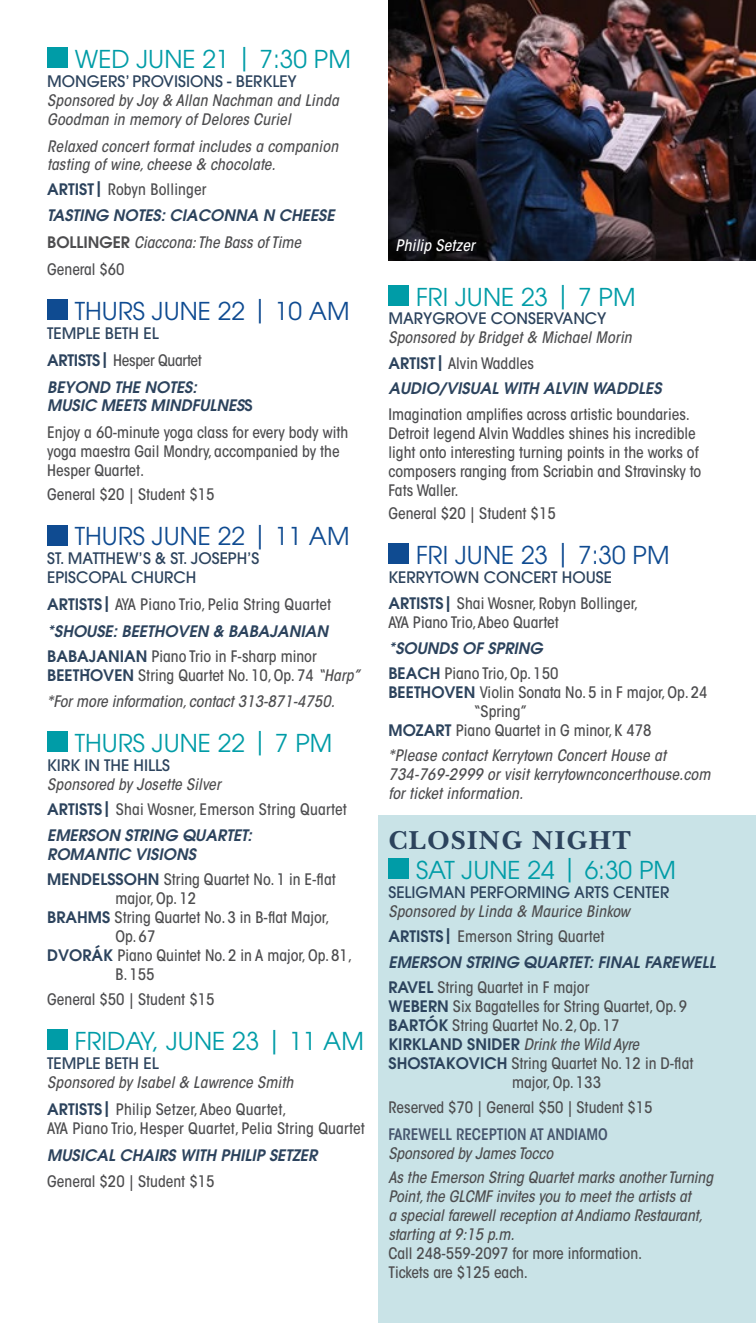
<style>
.page{position:relative;width:756px;height:1323px;background:#fff}
.page>*{position:absolute;margin:0;border:0;box-sizing:border-box;transform-origin:0 0}
.t1{font:700 27.12px "New Baskerville";letter-spacing:.05em;color:#2c435d}
.t2{font:24.5px "Avant Garde";color:#009ca7}
.t3{font:24.5px "Avant Garde";color:#0f4b91}
.t4{font:15.75px/18.9px "ITC Avant Garde MM 455 450";color:#4d4d4f}
.t5{font:15.75px/18.9px "ITC Avant Garde MM Oblique 455 450";letter-spacing:.01em;color:#4d4d4f}
.t6{font:italic 600 15.75px/18.9px "Avant Garde";color:#2c435d}
.t7{font:500 15.75px/18.9px "Avant Garde";color:#2c435d}
.t8{font:15.75px "ITC Avant Garde MM 545 450";letter-spacing:-.005em;color:#46556d}
.t9{font:15.75px "ITC Avant Garde MM 455 450";letter-spacing:-.02em;color:#4d4d4f}
.t10{font:15.75px "ITC Avant Garde MM Oblique 455 450";letter-spacing:.01em;color:#fff}
.t11{font:600 15.75px "Avant Garde";color:#2c435d}
.s1{font-family:"Avant Garde";font-weight:600;color:#2c435d}
.s2{font-family:"Avant Garde";font-weight:600}
.s3{font-style:normal}
.s4{font-family:"ITC Avant Garde MM Oblique 455 450"}
</style>
<div class="page">
<div style="left:378px;top:815px;width:378px;height:508px;background:#c9e3e7"></div>
<img style="left:388px;top:0;width:368px;height:261px">
<div style="left:388px;top:285px;width:21px;height:21px;background:#009ca7"></div>
<div style="left:388px;top:543px;width:21px;height:21px;background:#0f4b91"></div>
<div style="left:388px;top:858px;width:21px;height:21px;background:#009ca7"></div>
<div style="left:47px;top:47px;width:21px;height:21px;background:#009ca7"></div>
<div style="left:47px;top:299px;width:21px;height:21px;background:#0f4b91"></div>
<div style="left:47px;top:525px;width:21px;height:20px;background:#0f4b91"></div>
<div style="left:47px;top:731px;width:21px;height:21px;background:#009ca7"></div>
<div style="left:47px;top:1030px;width:21px;height:20px;background:#009ca7"></div>
<h2 class="t2" style="left:75px;top:45px;width:278px">WED JUNE 21 | 7:30 PM</h2>
<p class="t7" style="left:47px;top:72px;width:251px">MONGERS’ PROVISIONS - BERKLEY</p>
<p class="t5" style="left:47px;top:91px;width:293px">Sponsored by Joy &amp; Allan Nachman and Linda<br>Goodman in memory of Delores Curiel</p>
<p class="t5" style="left:47px;top:136px;width:292px">Relaxed concert format includes a companion tasting of wine, cheese &amp; chocolate.</p>
<p class="t4" style="left:47px;top:180px;width:161px"><span class="s1">ARTIST|</span> Robyn Bollinger</p>
<p class="t6" style="left:47px;top:206px;width:289px">TASTING NOTES: CIACONNA N CHEESE</p>
<p class="t5" style="left:47px;top:233px;width:255px"><span class="s2">BOLLINGER</span> Ciaccona: The Bass of Time</p>
<p class="t4" style="left:47px;top:260px;width:79px">General $60</p>
<h2 class="t3" style="left:75px;top:297px;width:276px">THURS JUNE 22 | 10 AM</h2>
<p class="t7" style="left:47px;top:324px;width:113px">TEMPLE BETH EL</p>
<p class="t9" style="left:47px;top:350px;width:156px"><span class="s1">ARTISTS|</span> Hesper Quartet</p>
<p class="t6" style="left:47px;top:377px;width:207px">BEYOND THE NOTES:<br>MUSIC MEETS MINDFULNES<span class="s3">S</span></p>
<p class="t4" style="left:47px;top:423px;width:303px">Enjoy a 60-minute yoga class for every body with yoga maestra Gail Mondry, accompanied by the<br>Hesper Quartet.</p>
<p class="t4" style="left:47px;top:485px;width:169px">General $20 | Student $15</p>
<h2 class="t3" style="left:75px;top:522px;width:276px">THURS JUNE 22 | 11 AM</h2>
<p class="t7" style="left:47px;top:549px;width:214px">ST. MATTHEW’S &amp; ST. JOSEPH’S<br>EPISCOPAL CHURCH</p>
<p class="t4" style="left:47px;top:595px;width:285px"><span class="s1">ARTISTS|</span> AYA Piano Trio, Pelia String Quartet</p>
<p class="t6" style="left:47px;top:621px;width:282px">*SHOUSE: BEETHOVEN &amp; BABAJANIAN</p>
<p class="t4" style="left:47px;top:647px;width:314px"><span class="s1">BABAJANIAN</span> Piano Trio in F-sharp minor<br><span class="s1">BEETHOVEN</span> String Quartet No. 10, Op. 74 <span class="s4">“Harp”</span></p>
<p class="t5" style="left:47px;top:692px;width:289px">*For more information, contact 313-871-4750.</p>
<h2 class="t2" style="left:75px;top:729px;width:259px">THURS JUNE 22 | 7 PM</h2>
<p class="t7" style="left:47px;top:756px;width:124px">KIRK IN THE HILLS</p>
<p class="t5" style="left:47px;top:775px;width:175px">Sponsored by Josette Silver</p>
<p class="t4" style="left:47px;top:800px;width:301px"><span class="s1">ARTISTS|</span> Shai Wosner, Emerson String Quartet</p>
<p class="t6" style="left:47px;top:825px;width:206px">EMERSON STRING QUARTET:<br>ROMANTIC VISIONS</p>
<p class="t4" style="left:47px;top:870px;width:290px"><span class="s1">MENDELSSOHN</span> String Quartet No. 1 in E-flat</p>
<p class="t4" style="left:115px;top:889px;width:82px">major, Op. 12</p>
<p class="t4" style="left:47px;top:908px;width:284px"><span class="s1">BRAHMS</span> String Quartet No. 3 in B-flat Major,</p>
<p class="t4" style="left:115px;top:927px;width:41px">Op. 67</p>
<p class="t4" style="left:47px;top:946px;width:306px"><span class="s1">DVORÁK</span> Piano Quintet No. 2 in A major, Op. 81,</p>
<p class="t4" style="left:115px;top:965px;width:41px">B. 155</p>
<p class="t4" style="left:47px;top:990px;width:169px">General $50 | Student $15</p>
<h2 class="t2" style="left:75px;top:1027px;width:291px">FRIDAY, JUNE 23 | 11 AM</h2>
<p class="t7" style="left:47px;top:1054px;width:113px">TEMPLE BETH EL</p>
<p class="t5" style="left:47px;top:1073px;width:248px">Sponsored by Isabel &amp; Lawrence Smith</p>
<p class="t4" style="left:47px;top:1100px;width:319px"><span class="s1">ARTISTS|</span> Philip Setzer, Abeo Quartet,<br>AYA Piano Trio, Hesper Quartet, Pelia String Quartet</p>
<p class="t6" style="left:47px;top:1145px;width:271px">MUSICAL CHAIRS WITH PHILIP SETZER</p>
<p class="t4" style="left:47px;top:1172px;width:169px">General $20 | Student $15</p>
<p class="t11" style="left:84px;top:665px;width:9px">˘</p>
<p class="t10" style="left:396px;top:236px;width:81px">Philip Setzer</p>
<h2 class="t2" style="left:416px;top:282px;width:221px">FRI JUNE 23 | 7 PM</h2>
<p class="t7" style="left:388px;top:309px;width:220px">MARYGROVE CONSERVANCY</p>
<p class="t5" style="left:388px;top:328px;width:245px">Sponsored by Bridget &amp; Michael Morin</p>
<p class="t4" style="left:388px;top:354px;width:147px"><span class="s1">ARTIST|</span> Alvin Waddles</p>
<p class="t6" style="left:389px;top:379px;width:275px">AUDIO/VISUAL WITH ALVIN WADDLES</p>
<p class="t4" style="left:389px;top:405px;width:314px">Imagination amplifies across artistic boundaries.<br>Detroit legend Alvin Waddles shines his incredible light onto interesting turning points in the works of composers ranging from Scriabin and Stravinsky to Fats Waller.</p>
<p class="t4" style="left:389px;top:503px;width:169px">General $20 | Student $15</p>
<h2 class="t3" style="left:416px;top:540px;width:255px">FRI JUNE 23 | 7:30 PM</h2>
<p class="t7" style="left:388px;top:567px;width:225px">KERRYTOWN CONCERT HOUSE</p>
<p class="t4" style="left:388px;top:594px;width:251px"><span class="s1">ARTISTS|</span> Shai Wosner, Robyn Bollinger,<br>AYA Piano Trio, Abeo Quartet</p>
<p class="t6" style="left:388px;top:638px;width:156px">*SOUNDS OF SPRING</p>
<p class="t4" style="left:388px;top:664px;width:171px"><span class="s1">BEACH</span> Piano Trio, Op. 150</p>
<p class="t4" style="left:388px;top:683px;width:321px"><span class="s1">BEETHOVEN</span> Violin Sonata No. 5 in F major, Op. 24</p>
<p class="t4" style="left:474px;top:702px;width:54px">“Spring”</p>
<p class="t4" style="left:388px;top:721px;width:265px"><span class="s1">MOZART</span> Piano Quartet in G minor, K 478</p>
<p class="t5" style="left:388px;top:746px;width:324px">*Please contact Kerrytown Concert House at<br>734-769-2999 or visit kerrytownconcerthouse.com for ticket information.</p>
<h1 class="t1" style="left:388px;top:825px;width:244px">CLOSING NIGHT</h1>
<h2 class="t2" style="left:416px;top:855px;width:261px">SAT JUNE 24 | 6:30 PM</h2>
<p class="t7" style="left:388px;top:883px;width:282px">SELIGMAN PERFORMING ARTS CENTER</p>
<p class="t5" style="left:388px;top:902px;width:243px">Sponsored by Linda &amp; Maurice Binkow</p>
<p class="t4" style="left:388px;top:927px;width:218px"><span class="s1">ARTISTS|</span> Emerson String Quartet</p>
<p class="t6" style="left:388px;top:952px;width:329px">EMERSON STRING QUARTET: FINAL FAREWELL</p>
<p class="t4" style="left:388px;top:978px;width:300px"><span class="s1">RAVEL</span> String Quartet in F major<br><span class="s1">WEBERN</span> Six Bagatelles for String Quartet, Op. 9<br><span class="s1">BARTÓK</span> String Quartet No. 2, Op. 17</p>
<p class="t5" style="left:388px;top:1035px;width:252px"><span class="s1">KIRKLAND SNIDER</span> Drink the Wild Ayre</p>
<p class="t4" style="left:512px;top:1054px;width:183px;text-indent:-124px"><span class="s1">SHOSTAKOVICH</span> String Quartet No. 12 in D-flat major, Op. 133</p>
<p class="t4" style="left:388px;top:1098px;width:266px">Reserved $70 | General $50 | Student $15</p>
<p class="t8" style="left:388px;top:1124px;width:221px">FAREWELL RECEPTION AT ANDIAMO</p>
<p class="t5" style="left:388px;top:1141px;width:326px;line-height:24.3px">Sponsored by James Tocco<br>As the Emerson String Quartet marks another Turning</p>
<p class="t5" style="left:388px;top:1187px;width:316px">Point, the GLCMF invites you to meet the artists at<br>a special farewell reception at Andiamo Restaurant, starting at 9:15 p.m.</p>
<p class="t4" style="left:388px;top:1244px;width:255px">Call 248-559-2097 for more information.<br>Tickets are $125 each.</p>
</div>
